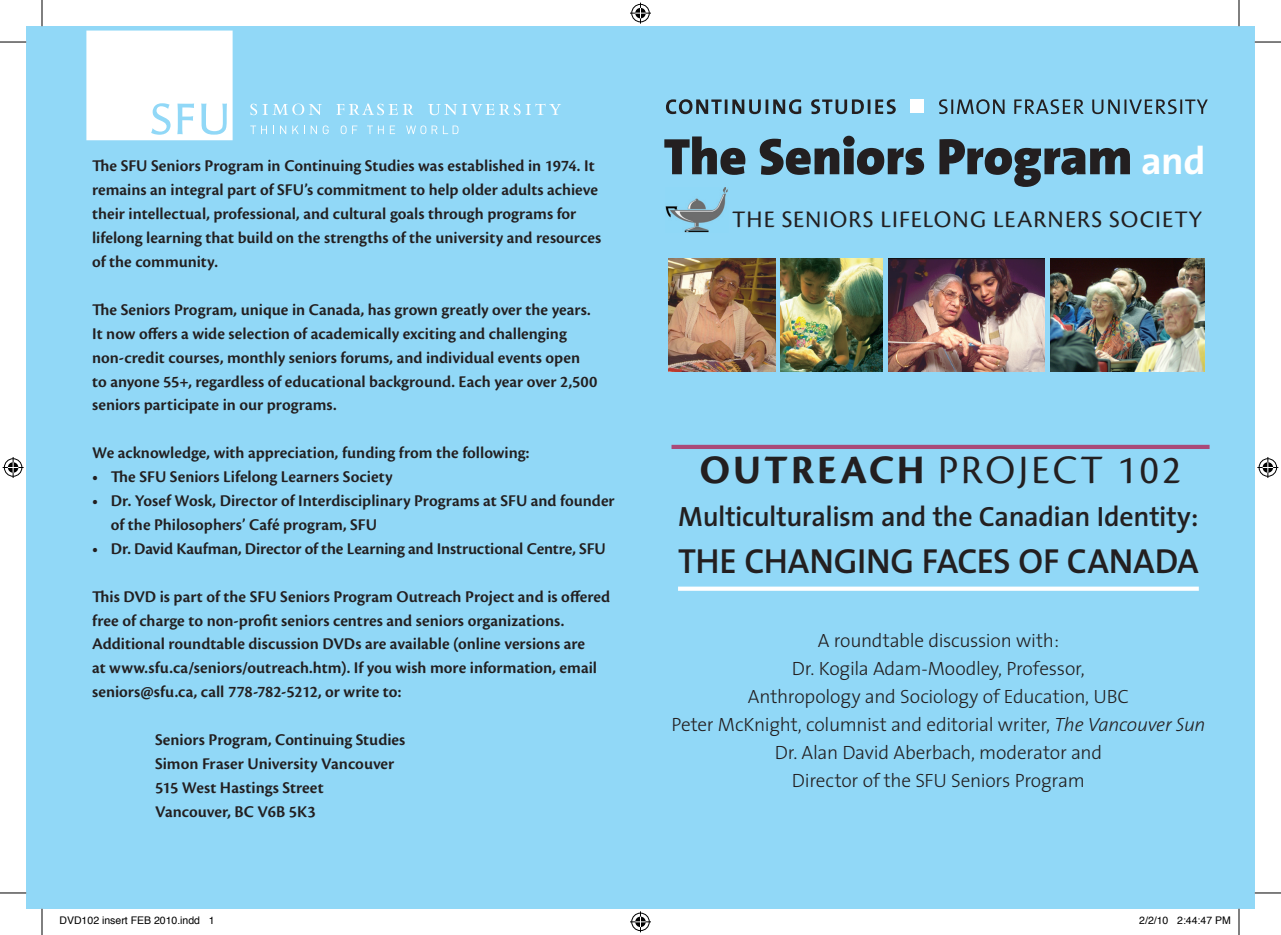
<style>
.page{position:relative;width:1281px;height:935px;background:#fff}
.page>*{position:absolute;margin:0;border:0;box-sizing:border-box;transform-origin:0 0}
.t1{font:900 51.62px "The Sans";letter-spacing:-.005em;color:#231f20}
.t2{font:42px "Cronos MM 408 24";letter-spacing:.08em;color:#231f20}
.t3{font:600 35px "The Sans";letter-spacing:-.01em;color:#231f20}
.t4{font:600 28px "The Sans";letter-spacing:-.02em;color:#231f20}
.t5{font:24.68px "Cronos Pro";letter-spacing:.045em;color:#231f20}
.t6{font:300 19.25px/28px "The Sans";letter-spacing:-.01em;color:#231f20;text-align:center}
.t7{font:600 17.15px/24px "Cronos Pro";color:#231f20}
.t8{font:10.5px "Helvetica";color:#000}
.s1{font-weight:700;font-size:38.85px;color:#fff}
.s2{font-family:"Cronos MM 700 24"}
.s3{font-style:italic}
</style>
<div class="page">
<div style="left:26px;top:26px;width:1229px;height:882px;background:#91d8f7"></div>
<img style="left:666px;top:187px;width:62px;height:45px">
<svg style="left:666px;top:99px;width:230px;height:15px"></svg>
<div style="left:910px;top:99px;width:13px;height:14px;background:#fff"></div>
<svg style="left:939px;top:99px;width:269px;height:15px"></svg>
<img style="left:781px;top:258px;width:102px;height:114px">
<img style="left:669px;top:258px;width:106px;height:114px">
<img style="left:1050px;top:258px;width:155px;height:114px">
<img style="left:888px;top:258px;width:157px;height:114px">
<svg style="left:86px;top:31px;width:147px;height:109px;background:#f9fcfe"></svg>
<svg style="left:250px;top:125px;width:17px;height:9px"></svg>
<svg style="left:280px;top:125px;width:6px;height:9px"></svg>
<svg style="left:292px;top:125px;width:13px;height:9px"></svg>
<svg style="left:311px;top:125px;width:6px;height:9px"></svg>
<svg style="left:323px;top:125px;width:6px;height:9px"></svg>
<svg style="left:341px;top:125px;width:16px;height:9px"></svg>
<svg style="left:367px;top:125px;width:17px;height:9px"></svg>
<svg style="left:390px;top:125px;width:5px;height:9px"></svg>
<svg style="left:406px;top:125px;width:20px;height:9px"></svg>
<svg style="left:432px;top:125px;width:27px;height:9px"></svg>
<svg style="left:250px;top:104px;width:72px;height:11px"></svg>
<svg style="left:337px;top:104px;width:76px;height:11px"></svg>
<svg style="left:428px;top:104px;width:133px;height:11px"></svg>
<hr style="left:672px;top:445px;width:538px;height:4px;background:#aa4978">
<svg style="left:678px;top:586px;width:521px;height:4px;background:#eef8fd"></svg>
<svg style="left:0;top:42px;width:26px;height:1px"></svg>
<svg style="left:1255px;top:42px;width:26px;height:1px"></svg>
<svg style="left:0;top:892px;width:26px;height:1px"></svg>
<svg style="left:1255px;top:892px;width:26px;height:1px"></svg>
<svg style="left:42px;top:0;width:1px;height:26px"></svg>
<svg style="left:42px;top:908px;width:1px;height:26px"></svg>
<svg style="left:1239px;top:0;width:1px;height:26px"></svg>
<svg style="left:1239px;top:908px;width:1px;height:26px"></svg>
<svg style="left:630px;top:3px;width:21px;height:21px"></svg>
<svg style="left:630px;top:911px;width:21px;height:21px"></svg>
<svg style="left:3px;top:457px;width:21px;height:21px"></svg>
<svg style="left:1257px;top:457px;width:21px;height:21px"></svg>
<p class="t7" style="left:92px;top:154px;width:511px;text-indent:17px">e SFU Seniors Program in Continuing Studies was established in 1974. It remains an integral part of SFU’s commitment to help older adults achieve their intellectual, professional, and cultural goals through programs for lifelong learning that build on the strengths of the university and resources of the community.</p>
<p class="t7" style="left:92px;top:298px;width:507px;text-indent:17px">e Seniors Program, unique in Canada, has grown greatly over the years.<br>It now offers a wide selection of academically exciting and challenging non-credit courses, monthly seniors forums, and individual events open to anyone 55+, regardless of educational background. Each year over 2,500 seniors participate in our programs.</p>
<p class="t7" style="left:92px;top:441px;width:439px">We acknowledge, with appreciation, funding from the following:</p>
<p class="t7" style="left:92px;top:465px;width:302px">• The SFU Seniors Lifelong Learners Society</p>
<p class="t7" style="left:111px;top:489px;width:505px;text-indent:-19px">• Dr. Yosef Wosk, Director of Interdisciplinary Programs at SFU and founder of the Philosophers’ Café program, SFU</p>
<p class="t7" style="left:92px;top:536px;width:515px">• Dr. David Kaufman, Director of the Learning and Instructional Centre, SFU</p>
<p class="t7" style="left:92px;top:584px;width:520px">This DVD is part of the SFU Seniors Program Outreach Project and is offered free of charge to non-profit seniors centres and seniors organizations.<br>Additional roundtable discussion DVDs are available (online versions are<br>at www.sfu.ca/seniors/outreach.htm). If you wish more information, email seniors@sfu.ca, call 778-782-5212, or write to:</p>
<p class="t7" style="left:155px;top:728px;width:252px">Seniors Program, Continuing Studies<br>Simon Fraser University Vancouver<br>515 West Hastings Street<br>Vancouver, BC V6B 5K3</p>
<h1 class="t1" style="left:664px;top:113px;width:543px">The Seniors Program <span class="s1">and</span></h1>
<h3 class="t5" style="left:732px;top:205px;width:472px">THE SENIORS LIFELONG LEARNERS SOCIETY</h3>
<h2 class="t2" style="left:700px;top:448px;width:483px"><span class="s2">OUTREACH</span> PROJECT 102</h2>
<h3 class="t4" style="left:678px;top:493px;width:522px">Multiculturalism and the Canadian Identity:</h3>
<h3 class="t3" style="left:678px;top:532px;width:522px">THE CHANGING FACES OF CANADA</h3>
<p class="t6" style="left:671px;top:625px;width:536px">A roundtable discussion with:<br>Dr. Kogila Adam-Moodley, Professor,<br>Anthropology and Sociology of Education, UBC<br>Peter McKnight, columnist and editorial writer, <span class="s3">The Vancouver Sun </span>Dr. Alan David Aberbach, moderator and<br>Director of the SFU Seniors Program</p>
<p class="t8" style="left:60px;top:912px;width:157px">DVD102 insert FEB 2010.indd 1</p>
<p class="t8" style="left:1139px;top:912px;width:93px">2/2/10 2:44:47 PM</p>
</div>
